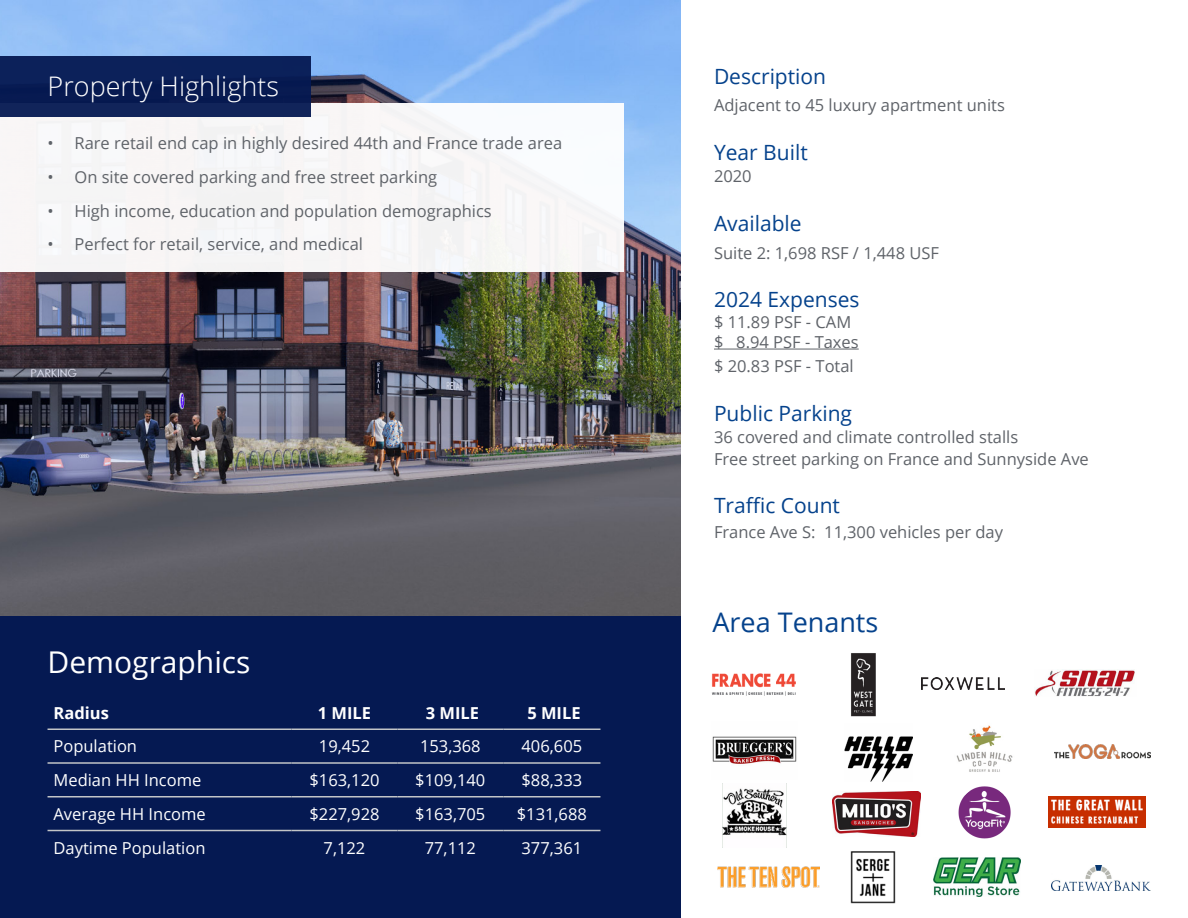
<style>
.page{position:relative;width:1188px;height:918px;background:#fff}
.page>*{position:absolute;margin:0;border:0;box-sizing:border-box;transform-origin:0 0}
.t1{font:30px "Open Sans";color:#fff}
.t2{font:300 27px "Open Sans";color:#fff}
.t3{font:27px "Open Sans";color:#05428c}
.t4{font:21px "Open Sans";color:#05428c}
.t5{font:16.5px "Open Sans";color:#5f6369}
.t6{font:16.5px "Open Sans";color:#fff}
.t7{font:700 16.5px "Open Sans";color:#fff}
</style>
<div class="page">
<img style="left:0;top:0;width:680px;height:617px">
<div style="left:0;top:617px;width:680px;height:301px;background:#051952"></div>
<hr style="left:48px;top:729px;width:244px;height:1px;background:#c3c5c7">
<hr style="left:292px;top:729px;width:105px;height:1px;background:#c3c5c7">
<hr style="left:397px;top:729px;width:106px;height:1px;background:#c3c5c7">
<hr style="left:503px;top:729px;width:97px;height:1px;background:#c3c5c7">
<hr style="left:48px;top:762px;width:244px;height:2px;background:#c3c5c7">
<hr style="left:292px;top:762px;width:105px;height:2px;background:#c3c5c7">
<hr style="left:397px;top:762px;width:106px;height:2px;background:#c3c5c7">
<hr style="left:503px;top:762px;width:97px;height:2px;background:#c3c5c7">
<hr style="left:48px;top:796px;width:244px;height:2px;background:#c3c5c7">
<hr style="left:292px;top:796px;width:105px;height:2px;background:#c3c5c7">
<hr style="left:397px;top:796px;width:106px;height:2px;background:#c3c5c7">
<hr style="left:503px;top:796px;width:97px;height:2px;background:#c3c5c7">
<hr style="left:48px;top:830px;width:244px;height:1px;background:#c3c5c7">
<hr style="left:292px;top:830px;width:105px;height:1px;background:#c3c5c7">
<hr style="left:397px;top:830px;width:106px;height:1px;background:#c3c5c7">
<hr style="left:503px;top:830px;width:97px;height:1px;background:#c3c5c7">
<img style="left:712px;top:673px;width:84px;height:23px">
<img style="left:921px;top:677px;width:83px;height:12px">
<img style="left:851px;top:653px;width:25px;height:64px">
<img style="left:844px;top:736px;width:68px;height:45px">
<img style="left:1054px;top:745px;width:97px;height:13px">
<img style="left:1035px;top:669px;width:100px;height:27px">
<img style="left:833px;top:792px;width:87px;height:44px">
<img style="left:1049px;top:797px;width:97px;height:30px">
<img style="left:722px;top:784px;width:65px;height:64px">
<img style="left:956px;top:725px;width:57px;height:47px">
<img style="left:712px;top:736px;width:85px;height:28px">
<img style="left:958px;top:786px;width:53px;height:53px">
<img style="left:717px;top:866px;width:103px;height:22px">
<img style="left:850px;top:851px;width:46px;height:53px">
<img style="left:933px;top:857px;width:87px;height:39px">
<img style="left:1051px;top:866px;width:100px;height:25px">
<div style="left:0;top:103px;width:624px;height:169px;background:#f8f6f6"></div>
<div style="left:0;top:56px;width:311px;height:61px;background:#0b215a"></div>
<hr style="left:714px;top:349px;width:145px;height:1px;background:#5f6369">
<p class="t2" style="left:48px;top:68px;width:233px">Property Highlights</p>
<p class="t5" style="left:48px;top:132px;width:516px">• Rare retail end cap in highly desired 44th and France trade area</p>
<p class="t5" style="left:48px;top:165px;width:391px">• On site covered parking and free street parking</p>
<p class="t5" style="left:48px;top:199px;width:446px">• High income, education and population demographics</p>
<p class="t5" style="left:48px;top:233px;width:317px">• Perfect for retail, service, and medical</p>
<p class="t1" style="left:48px;top:642px;width:205px">Demographics</p>
<p class="t7" style="left:54px;top:701px;width:57px">Radius</p>
<p class="t7" style="left:318px;top:701px;width:55px">1 MILE</p>
<p class="t7" style="left:426px;top:701px;width:55px">3 MILE</p>
<p class="t7" style="left:527px;top:701px;width:55px">5 MILE</p>
<p class="t6" style="left:54px;top:735px;width:85px">Population</p>
<p class="t6" style="left:319px;top:735px;width:53px">19,452</p>
<p class="t6" style="left:420px;top:735px;width:62px">153,368</p>
<p class="t6" style="left:522px;top:735px;width:62px">406,605</p>
<p class="t6" style="left:54px;top:769px;width:149px">Median HH Income</p>
<p class="t6" style="left:309px;top:769px;width:72px">$163,120</p>
<p class="t6" style="left:415px;top:769px;width:72px">$109,140</p>
<p class="t6" style="left:522px;top:769px;width:62px">$88,333</p>
<p class="t6" style="left:54px;top:803px;width:154px">Average HH Income</p>
<p class="t6" style="left:309px;top:803px;width:72px">$227,928</p>
<p class="t6" style="left:415px;top:803px;width:72px">$163,705</p>
<p class="t6" style="left:517px;top:803px;width:72px">$131,688</p>
<p class="t6" style="left:54px;top:836px;width:153px">Daytime Population</p>
<p class="t6" style="left:324px;top:836px;width:43px">7,122</p>
<p class="t6" style="left:425px;top:836px;width:53px">77,112</p>
<p class="t6" style="left:522px;top:836px;width:62px">377,361</p>
<p class="t4" style="left:714px;top:62px;width:114px">Description</p>
<p class="t5" style="left:714px;top:94px;width:292px">Adjacent to 45 luxury apartment units</p>
<p class="t4" style="left:714px;top:138px;width:95px">Year Built</p>
<p class="t5" style="left:714px;top:165px;width:39px">2020</p>
<p class="t4" style="left:714px;top:209px;width:89px">Available</p>
<p class="t5" style="left:714px;top:241px;width:227px">Suite 2: 1,698 RSF / 1,448 USF</p>
<p class="t4" style="left:714px;top:285px;width:147px">2024 Expenses</p>
<p class="t5" style="left:714px;top:310px;width:139px">$ 11.89 PSF - CAM</p>
<p class="t5" style="left:714px;top:331px;width:146px">$ 8.94 PSF - Taxes</p>
<p class="t5" style="left:714px;top:355px;width:141px">$ 20.83 PSF - Total</p>
<p class="t4" style="left:714px;top:399px;width:140px">Public Parking</p>
<p class="t5" style="left:714px;top:425px;width:306px">36 covered and climate controlled stalls</p>
<p class="t5" style="left:714px;top:447px;width:376px">Free street parking on France and Sunnyside Ave</p>
<p class="t4" style="left:714px;top:491px;width:128px">Traffic Count</p>
<p class="t5" style="left:714px;top:521px;width:291px">France Ave S: 11,300 vehicles per day</p>
<p class="t3" style="left:712px;top:604px;width:167px">Area Tenants</p>
</div>
